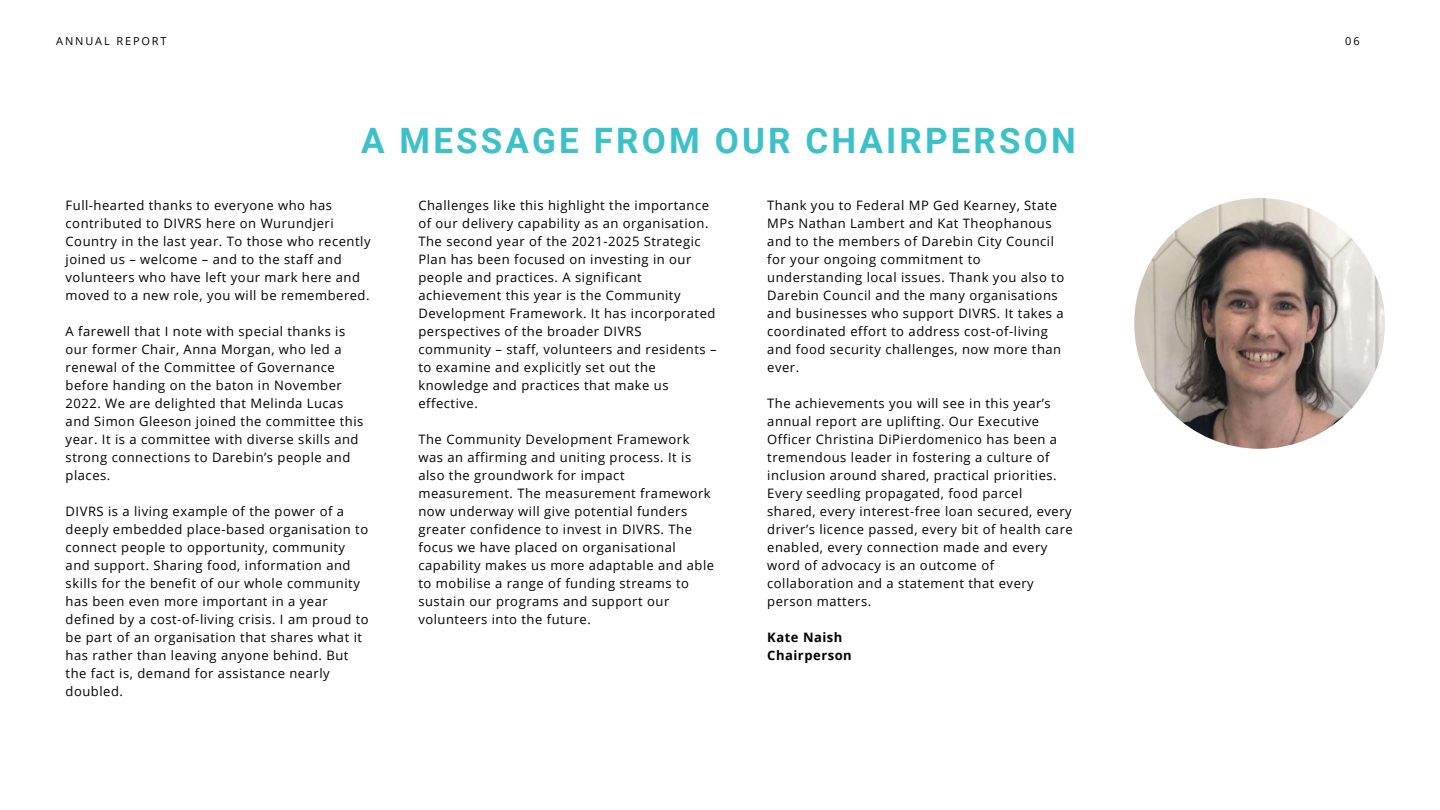
<style>
.page{position:relative;width:1440px;height:810px;background:#fff}
.page>*{position:absolute;margin:0;border:0;box-sizing:border-box;transform-origin:0 0}
.t1{font:700 35px "Roboto";letter-spacing:.09em;color:#3cc1c8}
.t2{font:13px/18px "Open Sans";letter-spacing:.04em;color:#000}
.t3{font:700 13px/18px "Open Sans";letter-spacing:.04em;color:#000}
.t4{font:11px "Open Sans";letter-spacing:.17em;color:#000}
</style>
<div class="page">
<img style="left:1134px;top:198px;width:251px;height:251px;border-radius:50%">
<p class="t4" style="left:56px;top:34px;width:112px">ANNUAL REPORT</p>
<p class="t4" style="left:1345px;top:34px;width:16px">06</p>
<h1 class="t1" style="left:361px;top:120px;width:716px">A MESSAGE FROM OUR CHAIRPERSON</h1>
<p class="t2" style="left:66px;top:196px;width:306px">Full-hearted thanks to everyone who has contributed to DIVRS here on Wurundjeri Country in the last year. To those who recently joined us – welcome – and to the staff and volunteers who have left your mark here and moved to a new role, you will be remembered.</p>
<p class="t2" style="left:66px;top:322px;width:299px">A farewell that I note with special thanks is our former Chair, Anna Morgan, who led a renewal of the Committee of Governance before handing on the baton in November 2022. We are delighted that Melinda Lucas and Simon Gleeson joined the committee this year. It is a committee with diverse skills and strong connections to Darebin’s people and places.</p>
<p class="t2" style="left:66px;top:502px;width:305px">DIVRS is a living example of the power of a deeply embedded place-based organisation to connect people to opportunity, community and support. Sharing food, information and skills for the benefit of our whole community has been even more important in a year defined by a cost-of-living crisis. I am proud to be part of an organisation that shares what it has rather than leaving anyone behind. But the fact is, demand for assistance nearly doubled.</p>
<p class="t2" style="left:418px;top:196px;width:300px">Challenges like this highlight the importance of our delivery capability as an organisation.<br>The second year of the 2021-2025 Strategic Plan has been focused on investing in our people and practices. A significant achievement this year is the Community Development Framework. It has incorporated perspectives of the broader DIVRS community – staff, volunteers and residents – to examine and explicitly set out the knowledge and practices that make us effective.</p>
<p class="t2" style="left:418px;top:430px;width:297px">The Community Development Framework was an affirming and uniting process. It is also the groundwork for impact measurement. The measurement framework now underway will give potential funders greater confidence to invest in DIVRS. The focus we have placed on organisational capability makes us more adaptable and able to mobilise a range of funding streams to sustain our programs and support our volunteers into the future.</p>
<p class="t2" style="left:767px;top:196px;width:299px">Thank you to Federal MP Ged Kearney, State MPs Nathan Lambert and Kat Theophanous and to the members of Darebin City Council for your ongoing commitment to understanding local issues. Thank you also to Darebin Council and the many organisations and businesses who support DIVRS. It takes a coordinated effort to address cost-of-living and food security challenges, now more than ever.</p>
<p class="t2" style="left:767px;top:394px;width:307px">The achievements you will see in this year’s annual report are uplifting. Our Executive Officer Christina DiPierdomenico has been a tremendous leader in fostering a culture of inclusion around shared, practical priorities.<br>Every seedling propagated, food parcel shared, every interest-free loan secured, every driver’s licence passed, every bit of health care enabled, every connection made and every word of advocacy is an outcome of collaboration and a statement that every person matters.</p>
<p class="t3" style="left:767px;top:628px;width:86px">Kate Naish<br>Chairperson</p>
</div>
